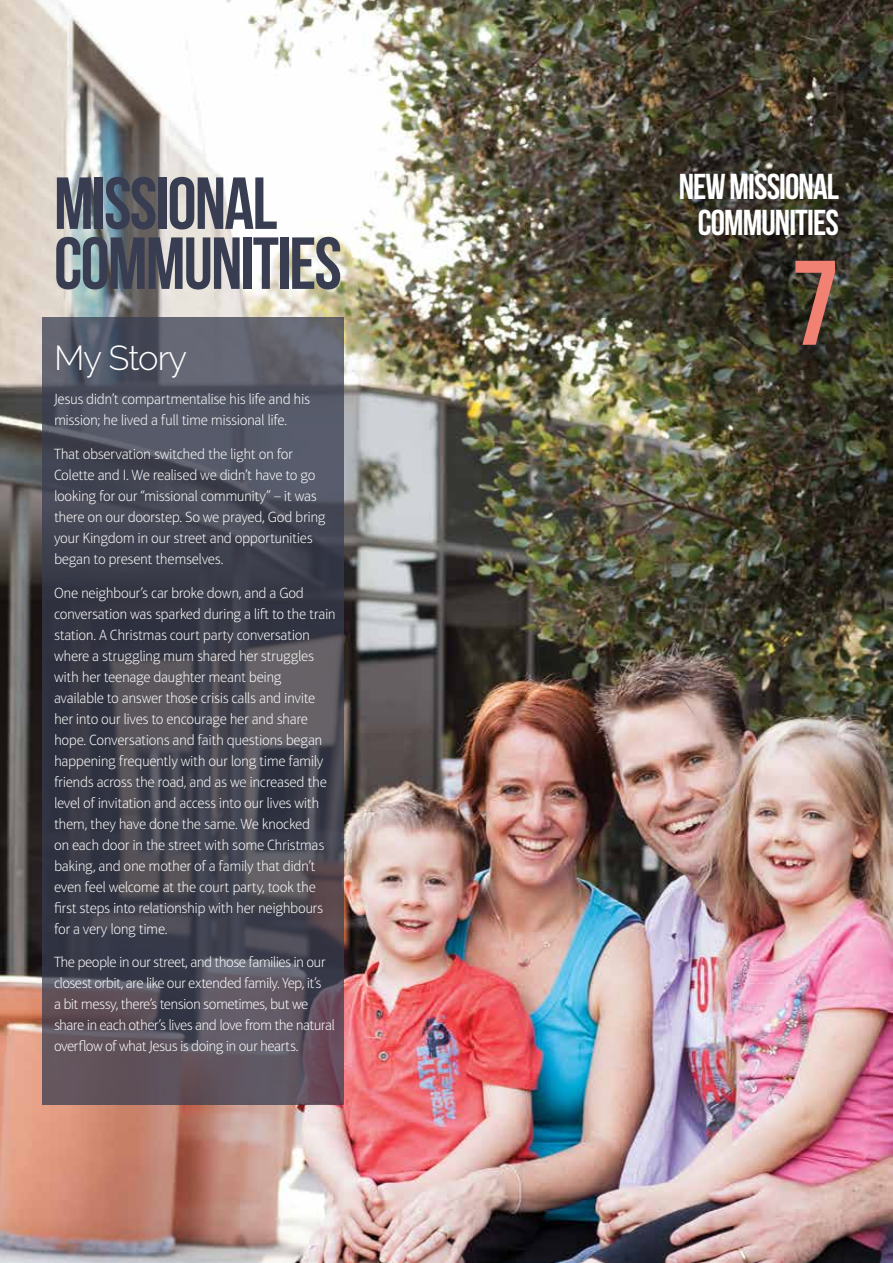
<style>
.page{position:relative;width:893px;height:1263px;background:#fff}
.page>*{position:absolute;margin:0;border:0;box-sizing:border-box;transform-origin:0 0}
.t1{font:120px "Bebas Neue";color:#f08173}
.t2{font:73.5px/60px "Bebas Neue";letter-spacing:-.025em;color:#383d51}
.t3{font:36px/36px "Bebas Neue";letter-spacing:-.025em;color:#fff;text-align:center}
.t4{font:300 34.5px "Raleway";letter-spacing:-.025em;color:#fff}
.t5{font:100 15px/21px "Aptifer Sans LT Pro";letter-spacing:-.03em;color:#fff}
</style>
<div class="page">
<img style="left:0;top:0;width:893px;height:1263px">
<svg style="left:42px;top:317px;width:302px;height:787px;background:#4a4955"></svg>
<h2 class="t2" style="left:54px;top:173px;width:289px">MISSIONAL<br>COMMUNITIES</h2>
<h3 class="t3" style="left:679px;top:168px;width:162px">NEW MISSIONAL<br>COMMUNITIES</h3>
<h1 class="t1" style="left:791px;top:237px;width:49px">7</h1>
<h3 class="t4" style="left:54px;top:338px;width:135px">My Story</h3>
<p class="t5" style="left:54px;top:389px;width:258px">Jesus didn’t compartmentalise his life and his mission; he lived a full time missional life.</p>
<p class="t5" style="left:54px;top:443px;width:273px">That observation switched the light on for Colette and I. We realised we didn’t have to go looking for our “missional community” – it was there on our doorstep. So we prayed, God bring your Kingdom in our street and opportunities began to present themselves.</p>
<p class="t5" style="left:54px;top:582px;width:283px">One neighbour’s car broke down, and a God conversation was sparked during a lift to the train station. A Christmas court party conversation where a struggling mum shared her struggles with her teenage daughter meant being<br>available to answer those crisis calls and invite her into our lives to encourage her and share hope. Conversations and faith questions began happening frequently with our long time family friends across the road, and as we increased the level of invitation and access into our lives with them, they have done the same. We knocked<br>on each door in the street with some Christmas baking, and one mother of a family that didn’t even feel welcome at the court party, took the first steps into relationship with her neighbours for a very long time.</p>
<p class="t5" style="left:54px;top:952px;width:283px">The people in our street, and those families in our closest orbit, are like our extended family. Yep, it’s<br>a bit messy, there’s tension sometimes, but we share in each other’s lives and love from the natural overflow of what Jesus is doing in our hearts.</p>
</div>
